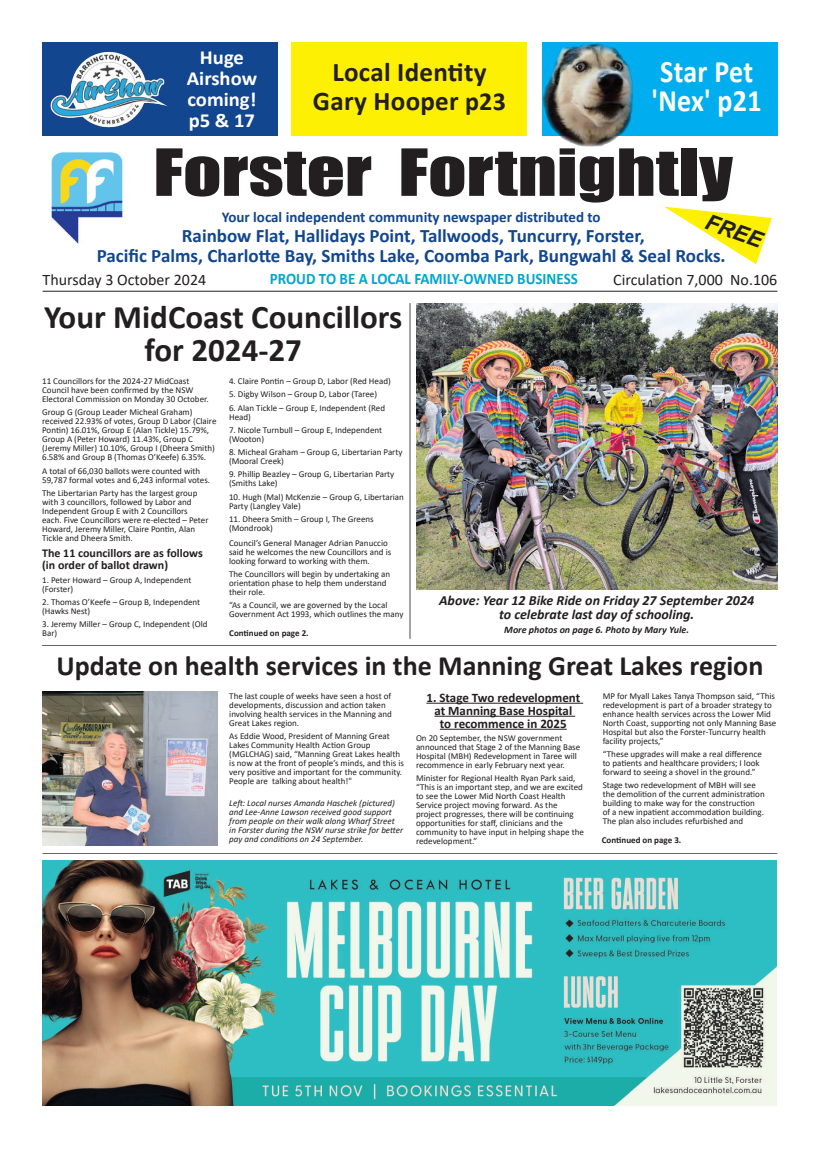
<style>
.page{position:relative;width:820px;height:1149px;background:#fff}
.page>*{position:absolute;margin:0;border:0;box-sizing:border-box;transform-origin:0 0}
.t1{font:60px "Impact";color:#231f20;scale:1.25 1}
.t2{font:700 33px/32.8px "Calibri";color:#231f20;text-align:center}
.t3{font:700 31.4px/29px "Calibri";letter-spacing:.01em;color:#fff;scale:.89 1}
.t4{font:700 28px "Calibri";color:#231f20}
.t5{font:700 27px/29px "Calibri";letter-spacing:.01em;color:#231f20;text-align:center}
.t6{font:italic 700 21.9px "Arial";color:#231f20}
.t7{font:700 20px/21px "Calibri";color:#fff;text-align:center}
.t8{font:700 19px/20px "Calibri";color:#12468e;text-align:center}
.t9{font:16px "Calibri";color:#231f20}
.t10{font:700 16px "Calibri";color:#00a7cf;scale:.94 1}
.t11{font:700 15px "Calibri";color:#12468e}
.t12{font:italic 700 14px/14px "Calibri";color:#231f20;text-align:center}
.t13{font:700 13px/13px "Calibri";color:#231f20;text-align:center}
.t14{font:700 12px/12px "Calibri";color:#231f20}
.t15{font:italic 700 10px "Calibri";color:#231f20}
.t16{font:9px/9px "Calibri";color:#231f20}
.t17{font:italic 9px/9px "Calibri";color:#231f20}
.t18{font:700 9px "Calibri";color:#231f20}
.s1{font-size:26px}
</style>
<div class="page">
<hr style="left:43px;top:290px;width:734px;height:1px;background:#231f20">
<div style="left:291px;top:43px;width:236px;height:93px;background:#fdf002"></div>
<div style="left:43px;top:43px;width:235px;height:93px;background:#12468e"></div>
<div style="left:541px;top:43px;width:236px;height:93px;background:#00aeef"></div>
<svg style="left:664px;top:206px;width:107px;height:58px"></svg>
<img style="left:52px;top:152px;width:70px;height:92px">
<hr style="left:43px;top:852px;width:734px;height:1px;background:#231f20">
<hr style="left:409px;top:303px;width:1px;height:335px;background:#231f20">
<hr style="left:42px;top:645px;width:734px;height:1px;background:#231f20">
<img style="left:416px;top:303px;width:361px;height:286px">
<hr style="left:426px;top:702px;width:157px;height:1px;background:#231f20">
<hr style="left:434px;top:715px;width:141px;height:1px;background:#231f20">
<hr style="left:440px;top:728px;width:126px;height:1px;background:#231f20">
<img style="left:43px;top:691px;width:174px;height:154px">
<img style="left:50px;top:51px;width:118px;height:77px">
<img style="left:42px;top:860px;width:734px;height:245px">
<img style="left:541px;top:43px;width:92px;height:104px">
<h3 class="t7" style="left:187px;top:46px;width:72px">Huge<br>Airshow coming! p5 &amp; 17</h3>
<h3 class="t3" style="left:651px;top:56px;width:125px">Star Pet 'Nex' p21</h3>
<h3 class="t5" style="left:313px;top:57px;width:194px">Local Identity<br>Gary Hooper <span class="s1">p23</span></h3>
<h1 class="t1" style="left:153px;top:126px;width:465px">Forster Fortnightly</h1>
<h3 class="t11" style="left:222px;top:206px;width:380px">Your local independent community newspaper distributed to</h3>
<h3 class="t8" style="left:97px;top:225px;width:630px">Rainbow Flat, Hallidays Point, Tallwoods, Tuncurry, Forster,<br>Pacific Palms, Charlotte Bay, Smiths Lake, Coomba Park, Bungwahl &amp; Seal Rocks.</h3>
<h3 class="t6" style="left:711px;top:207px;width:60px;rotate:20deg">FREE</h3>
<h3 class="t9" style="left:43px;top:268px;width:165px">Thursday 3 October 2024</h3>
<h3 class="t10" style="left:269px;top:267px;width:329px">PROUD TO BE A LOCAL FAMILY-OWNED BUSINESS</h3>
<h3 class="t9" style="left:613px;top:268px;width:166px">Circulation 7,000 No.106</h3>
<h2 class="t2" style="left:44px;top:300px;width:359px">Your MidCoast Councillors for 2024-27</h2>
<p class="t16" style="left:42px;top:376px;width:168px">11 Councillors for the 2024-27 MidCoast<br>Council have been confirmed by the NSW<br>Electoral Commission on Monday 30 October.</p>
<p class="t16" style="left:42px;top:407px;width:176px">Group G (Group Leader Micheal Graham) received 22.93% of votes, Group D Labor (Claire Pontin) 16.01%, Group E (Alan Tickle) 15.79%, Group A (Peter Howard) 11.43%, Group C (Jeremy Miller) 10.10%, Group I (Dheera Smith)<br>6.58% and Group B (Thomas O’Keefe) 6.35%.</p>
<p class="t16" style="left:42px;top:466px;width:169px">A total of 66,030 ballots were counted with<br>59,787 formal votes and 6,243 informal votes.</p>
<p class="t16" style="left:42px;top:488px;width:168px">The Libertarian Party has the largest group with 3 councillors, followed by Labor and Independent Group E with 2 Councillors each. Five Councillors were re-elected – Peter Howard, Jeremy Miller, Claire Pontin, Alan Tickle and Dheera Smith.</p>
<h3 class="t14" style="left:42px;top:547px;width:162px">The 11 councillors are as follows (in order of ballot drawn)</h3>
<p class="t16" style="left:42px;top:574px;width:151px">1. Peter Howard – Group A, Independent (Forster)</p>
<p class="t16" style="left:42px;top:597px;width:159px">2. Thomas O’Keefe – Group B, Independent (Hawks Nest)</p>
<p class="t16" style="left:42px;top:619px;width:167px">3. Jeremy Miller – Group C, Independent (Old<br>Bar)</p>
<p class="t16" style="left:229px;top:376px;width:163px">4. Claire Pontin – Group D, Labor (Red Head)</p>
<p class="t16" style="left:229px;top:389px;width:149px">5. Digby Wilson – Group D, Labor (Taree)</p>
<p class="t16" style="left:229px;top:403px;width:157px">6. Alan Tickle – Group E, Independent (Red<br>Head)</p>
<p class="t16" style="left:229px;top:425px;width:154px">7. Nicole Turnbull – Group E, Independent (Wooton)</p>
<p class="t16" style="left:229px;top:447px;width:175px">8. Micheal Graham – Group G, Libertarian Party (Mooral Creek)</p>
<p class="t16" style="left:229px;top:469px;width:167px">9. Phillip Beazley – Group G, Libertarian Party (Smiths Lake)</p>
<p class="t16" style="left:229px;top:492px;width:176px">10. Hugh (Mal) McKenzie – Group G, Libertarian<br>Party (Langley Vale)</p>
<p class="t16" style="left:229px;top:514px;width:146px">11. Dheera Smith – Group I, The Greens (Mondrook)</p>
<p class="t16" style="left:229px;top:537px;width:164px">Council’s General Manager Adrian Panuccio said he welcomes the new Councillors and is looking forward to working with them.</p>
<p class="t16" style="left:229px;top:569px;width:162px">The Councillors will begin by undertaking an orientation phase to help them understand their role.</p>
<p class="t16" style="left:229px;top:600px;width:176px">“As a Council, we are governed by the Local<br>Government Act 1993, which outlines the many</p>
<p class="t18" style="left:229px;top:627px;width:81px">Continued on page 2.</p>
<h3 class="t12" style="left:439px;top:593px;width:316px">Above: Year 12 Bike Ride on Friday 27 September 2024 to celebrate last day of schooling.</h3>
<p class="t15" style="left:504px;top:622px;width:186px">More photos on page 6. Photo by Mary Yule.</p>
<h3 class="t4" style="left:57px;top:646px;width:708px">Update on health services in the Manning Great Lakes region</h3>
<p class="t16" style="left:229px;top:690px;width:164px">The last couple of weeks have seen a host of developments, discussion and action taken involving health services in the Manning and Great Lakes region.</p>
<p class="t16" style="left:229px;top:731px;width:176px">As Eddie Wood, President of Manning Great Lakes Community Health Action Group (MGLCHAG) said, “Manning Great Lakes health is now at the front of people’s minds, and this is very positive and important for the community.<br>People are talking about health!"</p>
<p class="t16" style="left:602px;top:690px;width:175px">MP for Myall Lakes Tanya Thompson said, “This redevelopment is part of a broader strategy to enhance health services across the Lower Mid North Coast, supporting not only Manning Base Hospital but also the Forster-Tuncurry health facility projects,”</p>
<p class="t16" style="left:602px;top:749px;width:161px">“These upgrades will make a real difference to patients and healthcare providers; I look forward to seeing a shovel in the ground.”</p>
<p class="t16" style="left:602px;top:780px;width:163px">Stage two redevelopment of MBH will see the demolition of the current administration building to make way for the construction<br>of a new inpatient accommodation building.<br>The plan also includes refurbished and</p>
<h3 class="t13" style="left:426px;top:690px;width:155px">1. Stage Two redevelopment at Manning Base Hospital<br>to recommence in 2025</h3>
<p class="t16" style="left:416px;top:733px;width:166px">On 20 September, the NSW government announced that Stage 2 of the Manning Base Hospital (MBH) Redevelopment in Taree will recommence in early February next year.</p>
<p class="t16" style="left:416px;top:773px;width:169px">Minister for Regional Health Ryan Park said, “This is an important step, and we are excited to see the Lower Mid North Coast Health Service project moving forward. As the project progresses, there will be continuing opportunities for staff, clinicians and the community to have input in helping shape the redevelopment.”</p>
<p class="t17" style="left:229px;top:797px;width:175px">Left: Local nurses Amanda Haschek (pictured) and Lee-Anne Lawson received good support from people on their walk along Wharf Street in Forster during the NSW nurse strike for better pay and conditions on 24 September.</p>
<p class="t18" style="left:601px;top:833px;width:81px">Continued on page 3.</p>
</div>
